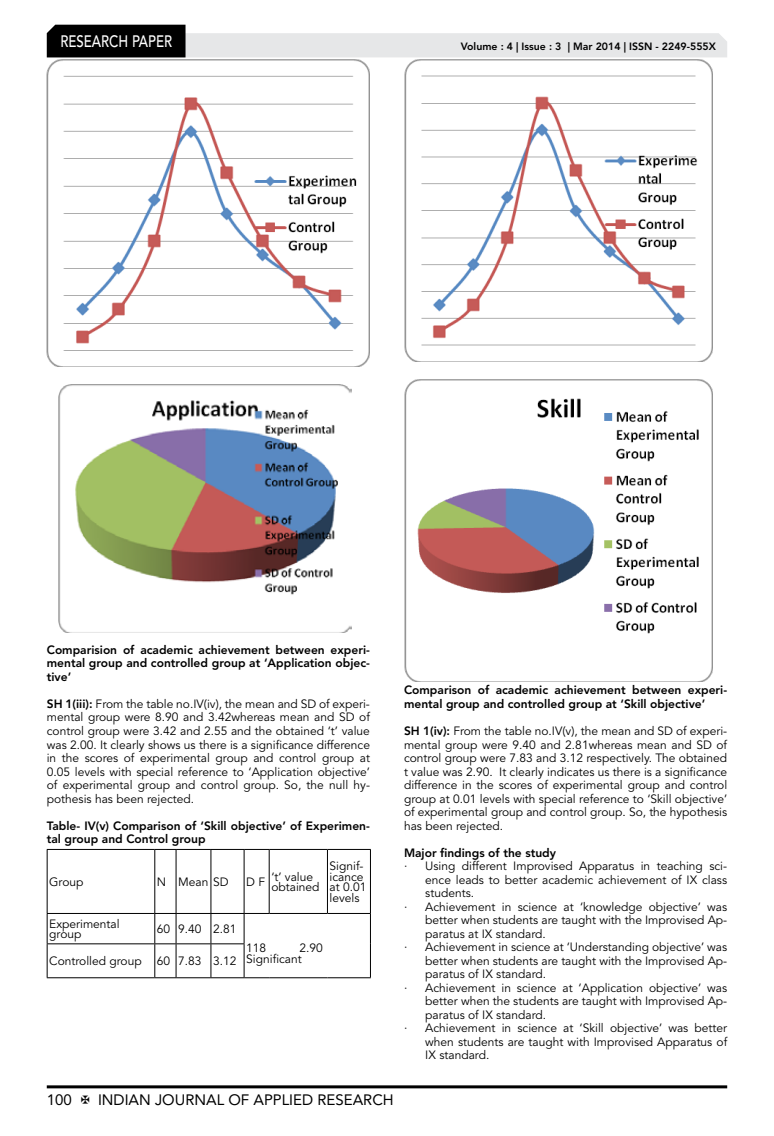
<style>
.page{position:relative;width:774px;height:1136px;background:#fff}
.page>*{position:absolute;margin:0;border:0;box-sizing:border-box;transform-origin:0 0}
.t1{font:500 16.5px "Avenir LT Std";color:#fff;scale:.8 1}
.t2{font:15px "Avenir LT Std";color:#000}
.t3{font:12px/13.5px "Avenir LT Std";color:#000}
.t4{font:800 12px/13.5px "Avenir LT Std";color:#000}
.t5{font:800 10.5px "Avenir LT Std";color:#000}
.s1{font-weight:800}
</style>
<div class="page">
<hr style="left:47px;top:1085px;width:680px;height:3px;background:#000">
<svg style="left:47px;top:25px;width:680px;height:32px"></svg>
<img style="left:47px;top:60px;width:323px;height:306px">
<img style="left:59px;top:384px;width:293px;height:249px">
<svg style="left:48px;top:850px;width:322px;height:127px"></svg>
<hr style="left:154px;top:849px;width:1px;height:64px;background:#000">
<hr style="left:176px;top:849px;width:1px;height:64px;background:#000">
<hr style="left:211px;top:849px;width:1px;height:64px;background:#000">
<hr style="left:244px;top:849px;width:1px;height:64px;background:#000">
<hr style="left:269px;top:849px;width:1px;height:64px;background:#000">
<hr style="left:327px;top:849px;width:1px;height:64px;background:#000">
<hr style="left:47px;top:913px;width:108px;height:1px;background:#000">
<svg style="left:155px;top:913px;width:21px;height:1px"></svg>
<hr style="left:154px;top:913px;width:1px;height:30px;background:#000">
<hr style="left:176px;top:913px;width:35px;height:1px;background:#000">
<hr style="left:176px;top:913px;width:1px;height:30px;background:#000">
<hr style="left:211px;top:913px;width:33px;height:1px;background:#000">
<hr style="left:211px;top:913px;width:1px;height:30px;background:#000">
<svg style="left:245px;top:913px;width:24px;height:1px"></svg>
<hr style="left:244px;top:913px;width:1px;height:30px;background:#000">
<hr style="left:269px;top:913px;width:58px;height:1px;background:#000">
<hr style="left:327px;top:913px;width:44px;height:1px;background:#000">
<hr style="left:47px;top:943px;width:108px;height:1px;background:#000">
<svg style="left:155px;top:943px;width:21px;height:1px"></svg>
<hr style="left:154px;top:944px;width:1px;height:33px;background:#000">
<hr style="left:176px;top:943px;width:35px;height:1px;background:#000">
<hr style="left:176px;top:944px;width:1px;height:33px;background:#000">
<hr style="left:211px;top:943px;width:33px;height:1px;background:#000">
<hr style="left:211px;top:944px;width:1px;height:33px;background:#000">
<hr style="left:244px;top:944px;width:1px;height:33px;background:#000">
<hr style="left:47px;top:849px;width:108px;height:1px;background:#000">
<hr style="left:47px;top:849px;width:1px;height:64px;background:#000">
<svg style="left:155px;top:849px;width:21px;height:1px"></svg>
<hr style="left:176px;top:849px;width:35px;height:1px;background:#000">
<hr style="left:211px;top:849px;width:33px;height:1px;background:#000">
<svg style="left:244px;top:849px;width:25px;height:1px"></svg>
<hr style="left:269px;top:849px;width:58px;height:1px;background:#000">
<hr style="left:327px;top:849px;width:44px;height:1px;background:#000">
<hr style="left:370px;top:849px;width:1px;height:64px;background:#000">
<hr style="left:47px;top:913px;width:1px;height:30px;background:#000">
<hr style="left:370px;top:913px;width:1px;height:30px;background:#000">
<hr style="left:47px;top:944px;width:1px;height:33px;background:#000">
<hr style="left:370px;top:943px;width:1px;height:34px;background:#000">
<hr style="left:47px;top:977px;width:108px;height:1px;background:#000">
<svg style="left:155px;top:977px;width:21px;height:1px"></svg>
<hr style="left:176px;top:977px;width:35px;height:1px;background:#000">
<hr style="left:211px;top:977px;width:33px;height:1px;background:#000">
<svg style="left:244px;top:977px;width:25px;height:1px"></svg>
<hr style="left:269px;top:977px;width:58px;height:1px;background:#000">
<hr style="left:327px;top:977px;width:44px;height:1px;background:#000">
<img style="left:404px;top:60px;width:308px;height:301px">
<img style="left:404px;top:379px;width:309px;height:302px">
<h1 class="t1" style="left:60px;top:32px;width:139px">RESEARCH PAPER</h1>
<p class="t5" style="left:461px;top:41px;width:257px">Volume : 4 | Issue : 3 | Mar 2014 | ISSN - 2249-555X</p>
<p class="t4" style="left:47px;top:643px;width:325px;text-align:justify">Comparision of academic achievement between experi&shy;mental group and controlled group at ‘Application objec&shy;tive’</p>
<p class="t3" style="left:47px;top:697px;width:325px;text-align:justify"><span class="s1">SH 1(iii):</span> From the table no.IV(iv), the mean and SD of experi&shy;mental group were 8.90 and 3.42whereas mean and SD of control group were 3.42 and 2.55 and the obtained ‘t’ value was 2.00. It clearly shows us there is a significance difference in the scores of experimental group and control group at 0.05 levels with special reference to ‘Application objective’ of experimental group and control group. So, the null hy&shy;pothesis has been rejected.</p>
<p class="t4" style="left:47px;top:818px;width:325px">Table- IV(v) Comparison of ‘Skill objective’ of Experimen&shy;tal group and Control group</p>
<p class="t3" style="left:49px;top:875px;width:36px">Group</p>
<p class="t3" style="left:157px;top:875px;width:73px">N Mean SD</p>
<p class="t3" style="left:271px;top:871px;width:50px;line-height:10.5px;text-indent:-25px">D F ‘t’ value obtained</p>
<p class="t3" style="left:330px;top:861px;width:38px;line-height:10.5px">Signif&shy;icance at 0.01 levels</p>
<p class="t3" style="left:49px;top:918px;width:72px;line-height:10.5px">Experimental group</p>
<p class="t3" style="left:157px;top:922px;width:81px">60 9.40 2.81</p>
<p class="t3" style="left:246px;top:941px;width:22px">118</p>
<p class="t3" style="left:300px;top:941px;width:25px">2.90</p>
<p class="t3" style="left:49px;top:954px;width:94px">Controlled group</p>
<p class="t3" style="left:157px;top:952px;width:146px">60 7.83 3.12 Significant</p>
<p class="t4" style="left:404px;top:683px;width:325px">Comparison of academic achievement between experi&shy;mental group and controlled group at ‘Skill objective’</p>
<p class="t3" style="left:404px;top:724px;width:325px;text-align:justify"><span class="s1">SH 1(iv):</span> From the table no.IV(v), the mean and SD of experi&shy;mental group were 9.40 and 2.81whereas mean and SD of control group were 7.83 and 3.12 respectively. The obtained t value was 2.90. It clearly indicates us there is a significance difference in the scores of experimental group and control group at 0.01 levels with special reference to ‘Skill objective’ of experimental group and control group. So, the hypothesis has been rejected.</p>
<p class="t4" style="left:404px;top:845px;width:153px">Major findings of the study</p>
<p class="t3" style="left:404px;top:859px;width:325px">· Using different Improvised Apparatus in teaching sci-</p>
<p class="t3" style="left:425px;top:872px;width:303px">ence leads to better academic achievement of IX class</p>
<p class="t3" style="left:425px;top:886px;width:50px">students.</p>
<p class="t3" style="left:404px;top:899px;width:325px">· Achievement in science at ‘knowledge objective’ was</p>
<p class="t3" style="left:425px;top:913px;width:303px">better when students are taught with the Improvised Ap-</p>
<p class="t3" style="left:425px;top:926px;width:122px">paratus at IX standard.</p>
<p class="t3" style="left:404px;top:940px;width:325px">· Achievement in science at ‘Understanding objective’ was</p>
<p class="t3" style="left:425px;top:953px;width:303px">better when students are taught with the Improvised Ap-</p>
<p class="t3" style="left:425px;top:967px;width:122px">paratus of IX standard.</p>
<p class="t3" style="left:404px;top:980px;width:325px">· Achievement in science at ‘Application objective’ was</p>
<p class="t3" style="left:425px;top:994px;width:303px">better when the students are taught with Improvised Ap-</p>
<p class="t3" style="left:425px;top:1007px;width:122px">paratus of IX standard.</p>
<p class="t3" style="left:404px;top:1021px;width:325px">· Achievement in science at ‘Skill objective’ was better</p>
<p class="t3" style="left:425px;top:1034px;width:303px">when students are taught with Improvised Apparatus of</p>
<p class="t3" style="left:425px;top:1048px;width:66px">IX standard.</p>
<p class="t2" style="left:47px;top:1090px;width:27px">100</p>
<p class="t2" style="left:98px;top:1090px;width:297px">INDIAN JOURNAL OF APPLIED RESEARCH</p>
</div>
